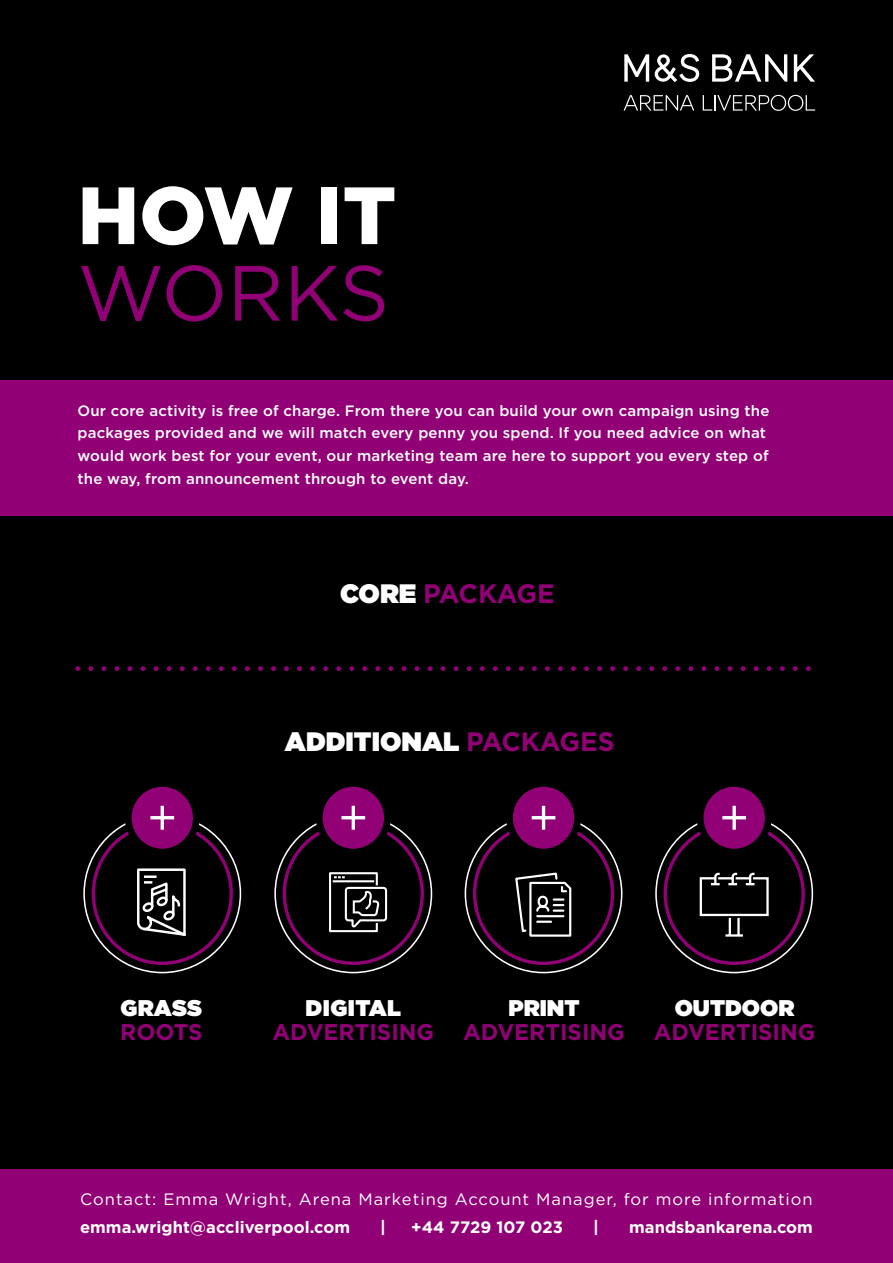
<style>
.page{position:relative;width:893px;height:1263px;background:#000}
.page>*{position:absolute;margin:0;border:0;box-sizing:border-box;transform-origin:0 0}
.t1{font:900 81px "Gotham";color:#fff}
.t2{font:78px "Gotham";letter-spacing:-.005em;color:#910075}
.t3{font:900 26.7px "Gotham HTF";color:#fff}
.t4{font:700 26.7px "Gotham HTF";letter-spacing:-.03em;color:#910075}
.t5{font:700 22.65px "Gotham HTF";color:#910075}
.t6{font:900 22.65px "Gotham HTF";color:#fff}
.t7{font:900 22.65px "Gotham HTF";letter-spacing:.02em;color:#fff}
.t8{font:16.5px "Gotham";letter-spacing:.06em;color:#fff}
.t9{font:700 16.5px "Gotham";letter-spacing:.005em;color:#fff}
.t10{font:500 15px/22.5px "Gotham";letter-spacing:.01em;color:#fff}
.s1{font-weight:900;color:#fff}
.s2{font-weight:700;color:#910075}
</style>
<div class="page">
<div style="left:0;top:380px;width:893px;height:136px;background:#910075"></div>
<div style="left:0;top:1169px;width:893px;height:94px;background:#910075"></div>
<svg style="left:624px;top:54px;width:75px;height:28px"></svg>
<svg style="left:712px;top:54px;width:75px;height:28px"></svg>
<svg style="left:794px;top:54px;width:21px;height:28px"></svg>
<svg style="left:624px;top:95px;width:70px;height:16px"></svg>
<svg style="left:703px;top:95px;width:112px;height:16px"></svg>
<svg style="left:125px;top:786px;width:75px;height:63px"></svg>
<hr style="left:161px;top:806px;width:3px;height:24px;background:#fff">
<hr style="left:150px;top:816px;width:24px;height:3px;background:#fff">
<svg style="left:137px;top:868px;width:49px;height:68px"></svg>
<svg style="left:78px;top:666px;width:733px;height:5px"></svg>
<svg style="left:316px;top:786px;width:75px;height:63px"></svg>
<hr style="left:352px;top:806px;width:3px;height:24px;background:#fff">
<hr style="left:341px;top:816px;width:24px;height:3px;background:#fff">
<svg style="left:329px;top:872px;width:58px;height:60px"></svg>
<svg style="left:506px;top:786px;width:75px;height:63px"></svg>
<hr style="left:542px;top:806px;width:3px;height:24px;background:#fff">
<hr style="left:532px;top:816px;width:23px;height:3px;background:#fff">
<svg style="left:515px;top:872px;width:56px;height:65px"></svg>
<svg style="left:697px;top:786px;width:75px;height:63px"></svg>
<svg style="left:732px;top:806px;width:4px;height:24px"></svg>
<hr style="left:722px;top:816px;width:24px;height:3px;background:#fff">
<svg style="left:700px;top:873px;width:69px;height:64px"></svg>
<h1 class="t1" style="left:78px;top:169px;width:320px">HOW IT</h1>
<h2 class="t2" style="left:78px;top:250px;width:313px">WORKS</h2>
<p class="t10" style="left:78px;top:399px;width:693px">Our core activity is free of charge. From there you can build your own campaign using the packages provided and we will match every penny you spend. If you need advice on what would work best for your event, our marketing team are here to support you every step of the way, from announcement through to event day.</p>
<h3 class="t4" style="left:340px;top:578px;width:216px"><span class="s1">CORE</span> PACKAGE</h3>
<h3 class="t3" style="left:285px;top:726px;width:331px">ADDITIONAL <span class="s2">PACKAGES</span></h3>
<h3 class="t6" style="left:121px;top:994px;width:83px">GRASS</h3>
<h3 class="t5" style="left:120px;top:1019px;width:84px">ROOTS</h3>
<h3 class="t7" style="left:306px;top:994px;width:97px">DIGITAL</h3>
<h3 class="t5" style="left:272px;top:1019px;width:163px">ADVERTISING</h3>
<h3 class="t6" style="left:508px;top:994px;width:73px">PRINT</h3>
<h3 class="t5" style="left:463px;top:1019px;width:163px">ADVERTISING</h3>
<h3 class="t6" style="left:675px;top:994px;width:121px">OUTDOOR</h3>
<h3 class="t5" style="left:654px;top:1019px;width:163px">ADVERTISING</h3>
<p class="t8" style="left:80px;top:1190px;width:734px">Contact: Emma Wright, Arena Marketing Account Manager, for more information</p>
<p class="t9" style="left:80px;top:1216px;width:272px">emma.wright@accliverpool.com</p>
<p class="t9" style="left:380px;top:1216px;width:7px">|</p>
<p class="t9" style="left:411px;top:1216px;width:153px">+44 7729 107 023</p>
<p class="t9" style="left:593px;top:1216px;width:7px">|</p>
<p class="t9" style="left:629px;top:1216px;width:185px">mandsbankarena.com</p>
</div>
